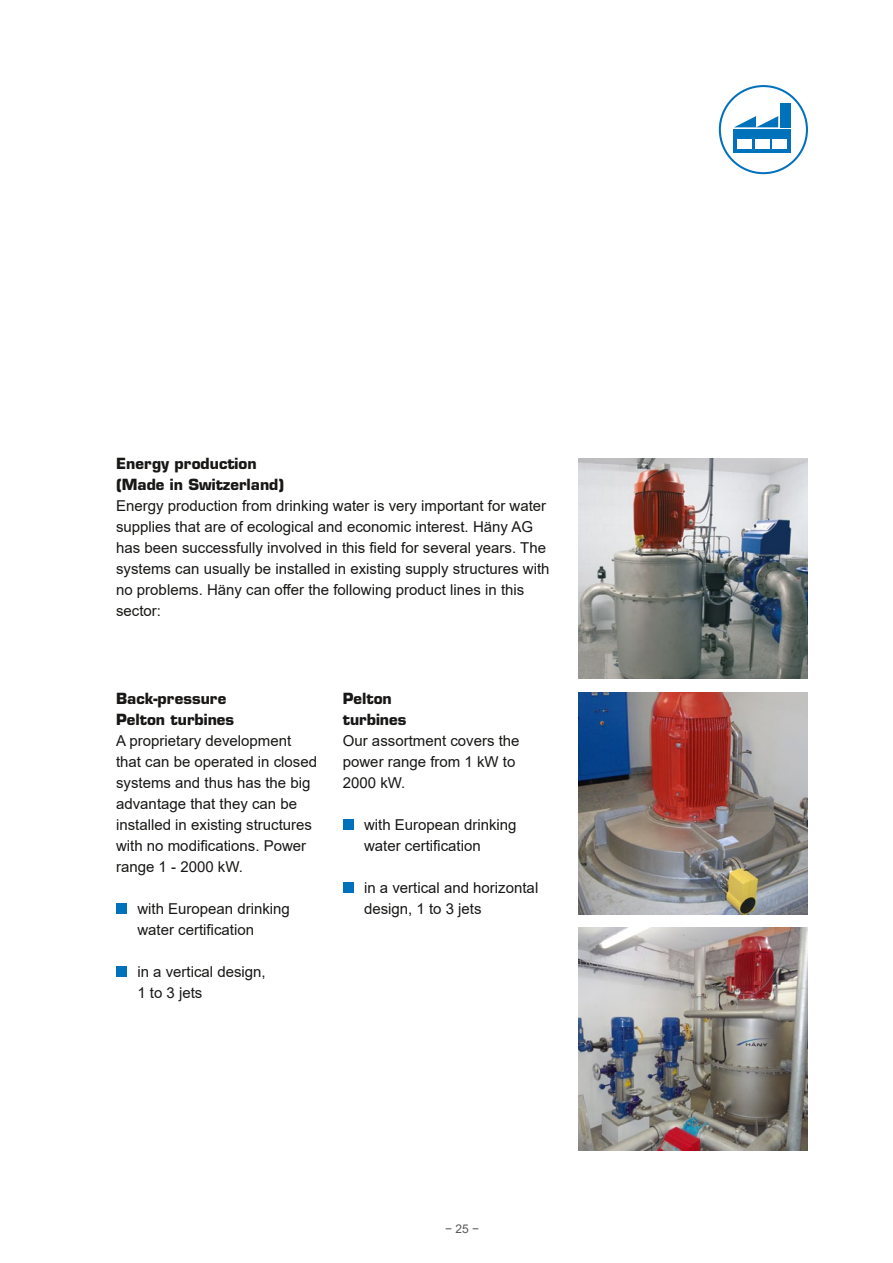
<style>
.page{position:relative;width:893px;height:1263px;background:#fff}
.page>*{position:absolute;margin:0;border:0;box-sizing:border-box;transform-origin:0 0}
.t1{font:15px/21px "Arial";color:#181716}
.t2{font:700 15px/21px "Eurostile LT Std";color:#181716}
.t3{font:12px "Arial";color:#565655}
</style>
<div class="page">
<div style="left:719px;top:85px;width:89px;height:89px;border:2px solid #0071bb;border-radius:50%"></div>
<div style="left:734px;top:129px;width:57px;height:23px;background:#0071bb"></div>
<svg style="left:734px;top:116px;width:44px;height:11px"></svg>
<div style="left:737px;top:139px;width:15px;height:9px;background:#fff"></div>
<div style="left:755px;top:139px;width:15px;height:9px;background:#fff"></div>
<div style="left:772px;top:139px;width:15px;height:9px;background:#fff"></div>
<div style="left:780px;top:103px;width:11px;height:24px;background:#0071bb"></div>
<img style="left:578px;top:458px;width:230px;height:221px">
<img style="left:578px;top:693px;width:230px;height:222px">
<img style="left:578px;top:928px;width:230px;height:222px">
<div style="left:116px;top:904px;width:11px;height:10px;background:#0071bb"></div>
<div style="left:116px;top:967px;width:11px;height:10px;background:#0071bb"></div>
<div style="left:343px;top:820px;width:10px;height:10px;background:#0071bb"></div>
<div style="left:343px;top:883px;width:10px;height:10px;background:#0071bb"></div>
<p class="t2" style="left:116px;top:453px;width:170px">Energy production (Made in Switzerland)</p>
<p class="t1" style="left:116px;top:495px;width:435px">Energy production from drinking water is very important for water supplies that are of ecological and economic interest. Häny AG has been successfully involved in this field for several years. The systems can usually be installed in existing supply structures with no problems. Häny can offer the following product lines in this sector:</p>
<p class="t2" style="left:116px;top:688px;width:120px">Back-pressure<br>Pelton turbines</p>
<p class="t1" style="left:116px;top:730px;width:202px">A proprietary development that can be operated in closed systems and thus has the big advantage that they can be installed in existing structures with no modifications. Power range 1 - 2000 kW.</p>
<p class="t1" style="left:137px;top:898px;width:154px">with European drinking water certification</p>
<p class="t1" style="left:137px;top:961px;width:130px">in a vertical design,<br>1 to 3 jets</p>
<p class="t2" style="left:343px;top:688px;width:65px">Pelton turbines</p>
<p class="t1" style="left:343px;top:730px;width:178px">Our assortment covers the power range from 1 kW to<br>2000 kW.</p>
<p class="t1" style="left:364px;top:814px;width:154px">with European drinking water certification</p>
<p class="t1" style="left:364px;top:877px;width:176px">in a vertical and horizontal design, 1 to 3 jets</p>
<p class="t3" style="left:445px;top:1221px;width:36px">− 25 −</p>
</div>
